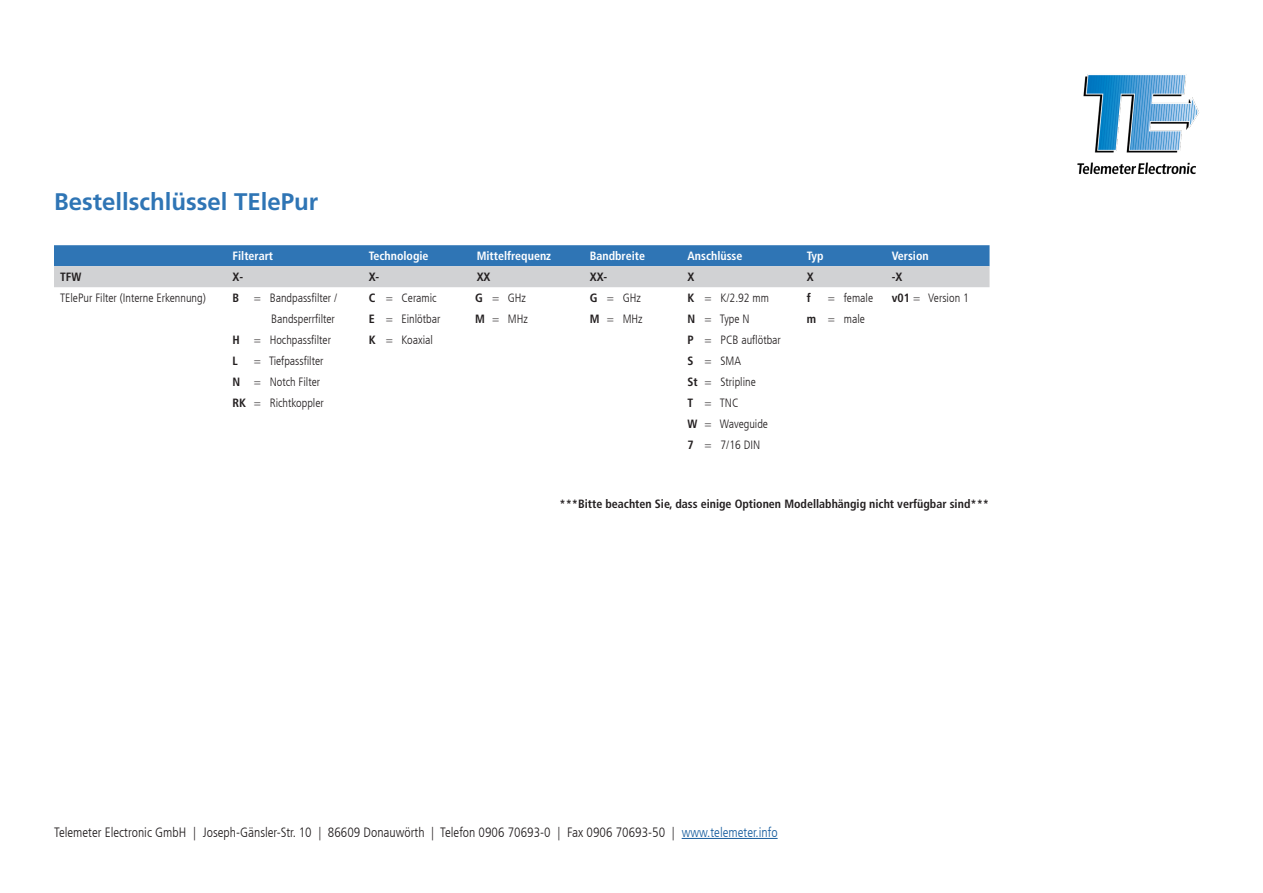
<style>
.page{position:relative;width:1263px;height:893px;background:#fff}
.page>*{position:absolute;margin:0;border:0;box-sizing:border-box;transform-origin:0 0}
.t1{font:700 24px "Frutiger LT Com";color:#2f75b5}
.t2{font:300 condensed 13.5px "Frutiger LT Com";color:#231f20}
.t3{font:300 condensed 12px/21px "Frutiger LT Com";color:#231f20}
.t4{font:700 condensed 12px "Frutiger LT Com";color:#231f20}
.t5{font:700 condensed 12px "Frutiger LT Com";color:#fff}
.s1{font-weight:700}
.s2{color:#175d9e}
</style>
<div class="page">
<svg style="left:54px;top:245px;width:935px;height:42px;background:#81a4c5"></svg>
<img style="left:1077px;top:74px;width:123px;height:101px">
<hr style="left:682px;top:838px;width:96px;height:1px;background:#175d9e">
<h1 class="t1" style="left:54px;top:188px;width:266px">Bestellschlüssel TElePur</h1>
<p class="t5" style="left:233px;top:249px;width:42px">Filterart</p>
<p class="t5" style="left:369px;top:249px;width:61px">Technologie</p>
<p class="t5" style="left:477px;top:249px;width:76px">Mittelfrequenz</p>
<p class="t5" style="left:590px;top:249px;width:57px">Bandbreite</p>
<p class="t5" style="left:688px;top:249px;width:56px">Anschlüsse</p>
<p class="t5" style="left:807px;top:249px;width:18px">Typ</p>
<p class="t5" style="left:892px;top:249px;width:39px">Version</p>
<p class="t4" style="left:60px;top:270px;width:23px">TFW</p>
<p class="t4" style="left:233px;top:270px;width:12px">X-</p>
<p class="t4" style="left:369px;top:270px;width:12px">X-</p>
<p class="t4" style="left:477px;top:270px;width:15px">XX</p>
<p class="t4" style="left:590px;top:270px;width:19px">XX-</p>
<p class="t4" style="left:688px;top:270px;width:8px">X</p>
<p class="t4" style="left:807px;top:270px;width:8px">X</p>
<p class="t4" style="left:892px;top:270px;width:12px">-X</p>
<p class="t3" style="left:60px;top:288px;width:147px">TElePur Filter (Interne Erkennung)</p>
<p class="t3" style="left:233px;top:288px;width:106px"><span class="s1">B</span> = Bandpassfilter /</p>
<p class="t3" style="left:369px;top:288px;width:69px"><span class="s1">C</span> = Ceramic</p>
<p class="t3" style="left:475px;top:288px;width:53px"><span class="s1">G</span> = GHz</p>
<p class="t3" style="left:590px;top:288px;width:53px"><span class="s1">G</span> = GHz</p>
<p class="t3" style="left:688px;top:288px;width:83px"><span class="s1">K</span> = K/2.92 mm</p>
<p class="t4" style="left:807px;top:291px;width:5px">f</p>
<p class="t3" style="left:828px;top:288px;width:47px">= female</p>
<p class="t3" style="left:892px;top:288px;width:79px"><span class="s1">v01</span> = Version 1</p>
<p class="t3" style="left:271px;top:309px;width:65px">Bandsperrfilter</p>
<p class="t3" style="left:369px;top:309px;width:73px"><span class="s1">E</span> = Einlötbar</p>
<p class="t3" style="left:475px;top:309px;width:54px"><span class="s1">M</span> = MHz</p>
<p class="t3" style="left:590px;top:309px;width:54px"><span class="s1">M</span> = MHz</p>
<p class="t3" style="left:688px;top:309px;width:63px"><span class="s1">N</span> = Type N</p>
<p class="t3" style="left:807px;top:309px;width:60px"><span class="s1">m</span> = male</p>
<p class="t3" style="left:233px;top:330px;width:100px"><span class="s1">H</span> = Hochpassfilter</p>
<p class="t3" style="left:369px;top:330px;width:66px"><span class="s1">K</span> = Koaxial</p>
<p class="t3" style="left:688px;top:330px;width:95px"><span class="s1">P</span> = PCB auflötbar</p>
<p class="t4" style="left:233px;top:354px;width:7px">L</p>
<p class="t3" style="left:254px;top:351px;width:71px">= Tiefpassfilter</p>
<p class="t3" style="left:688px;top:351px;width:55px"><span class="s1">S</span> = SMA</p>
<p class="t3" style="left:233px;top:372px;width:89px"><span class="s1">N</span> = Notch Filter</p>
<p class="t3" style="left:688px;top:372px;width:70px"><span class="s1">St</span> = Stripline</p>
<p class="t3" style="left:233px;top:393px;width:93px"><span class="s1">RK</span> = Richtkoppler</p>
<p class="t3" style="left:688px;top:393px;width:82px"><span class="s1">T</span> = TNC<br><span class="s1">W</span> = Waveguide<br><span class="s1">7</span> = 7/16 DIN</p>
<p class="t4" style="left:559px;top:497px;width:431px">***Bitte beachten Sie, dass einige Optionen Modellabhängig nicht verfügbar sind***</p>
<p class="t2" style="left:54px;top:825px;width:725px">Telemeter Electronic GmbH | Joseph-Gänsler-Str. 10 | 86609 Donauwörth | Telefon 0906 70693-0 | Fax 0906 70693-50 | <span class="s2">www.telemeter.info</span></p>
</div>
